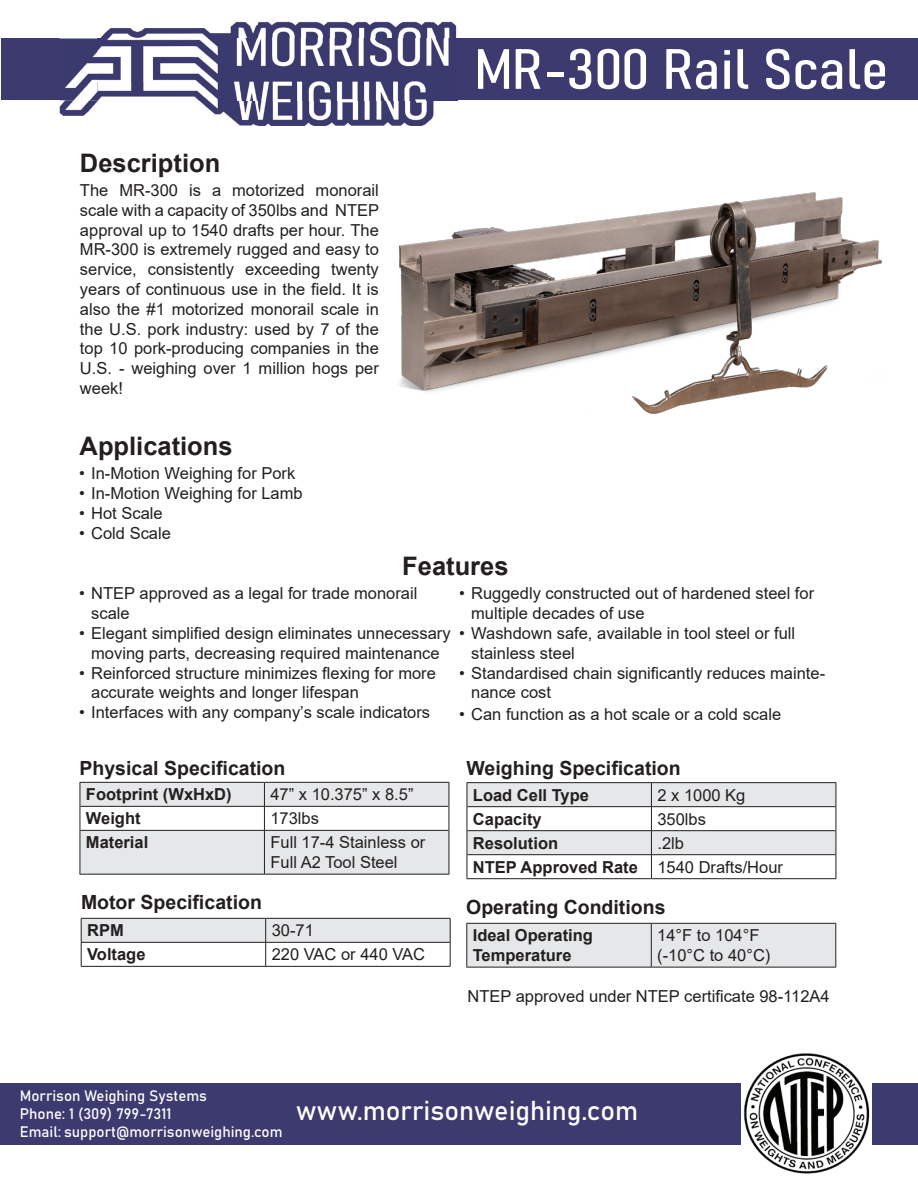
<style>
.page{position:relative;width:918px;height:1188px;background:#fff}
.page>*{position:absolute;margin:0;border:0;box-sizing:border-box;transform-origin:0 0}
.t1{font:27px "Bahnschrift";color:#fff}
.t2{font:700 25.5px "Arial";color:#231f20}
.t3{font:700 19.5px "Arial";color:#231f20}
.t4{font:16.5px/19.8px "Arial";color:#231f20}
.t5{font:700 16.5px "Arial";color:#231f20}
.t6{font:15px "Bahnschrift";color:#fff}
</style>
<div class="page">
<img style="left:398px;top:192px;width:484px;height:222px">
<div style="left:1px;top:39px;width:96px;height:61px;background:#3c3a6e"></div>
<div style="left:224px;top:39px;width:694px;height:61px;background:#3c3a6e"></div>
<img style="left:60px;top:21px;width:199px;height:105px">
<img style="left:259px;top:21px;width:199px;height:18px">
<img style="left:259px;top:100px;width:199px;height:26px">
<img style="left:97px;top:39px;width:95px;height:43px">
<img style="left:60px;top:39px;width:37px;height:61px">
<img style="left:224px;top:39px;width:225px;height:61px">
<svg style="left:80px;top:782px;width:370px;height:92px"></svg>
<hr style="left:80px;top:830px;width:184px;height:1px;background:#231f20">
<hr style="left:264px;top:830px;width:185px;height:1px;background:#231f20">
<hr style="left:264px;top:831px;width:1px;height:43px;background:#231f20">
<hr style="left:80px;top:874px;width:184px;height:1px;background:#231f20">
<hr style="left:264px;top:874px;width:185px;height:1px;background:#231f20">
<div style="left:467px;top:924px;width:368px;height:43px;background:#e6e7e9"></div>
<hr style="left:466px;top:923px;width:185px;height:1px;background:#231f20">
<hr style="left:466px;top:924px;width:1px;height:43px;background:#231f20">
<hr style="left:651px;top:923px;width:185px;height:1px;background:#231f20">
<hr style="left:835px;top:924px;width:1px;height:43px;background:#231f20">
<hr style="left:466px;top:967px;width:185px;height:1px;background:#231f20">
<hr style="left:651px;top:967px;width:185px;height:1px;background:#231f20">
<hr style="left:651px;top:924px;width:1px;height:43px;background:#231f20">
<hr style="left:81px;top:966px;width:185px;height:1px;background:#231f20">
<hr style="left:266px;top:966px;width:184px;height:1px;background:#231f20">
<svg style="left:81px;top:918px;width:370px;height:48px"></svg>
<hr style="left:467px;top:782px;width:184px;height:1px;background:#231f20">
<hr style="left:651px;top:782px;width:185px;height:1px;background:#231f20">
<svg style="left:467px;top:783px;width:370px;height:95px"></svg>
<hr style="left:467px;top:878px;width:184px;height:1px;background:#231f20">
<hr style="left:651px;top:878px;width:185px;height:1px;background:#231f20">
<div style="left:0;top:1083px;width:918px;height:62px;background:#3c3a6e"></div>
<img style="left:742px;top:1053px;width:129px;height:121px">
<svg style="left:478px;top:49px;width:31px;height:40px"></svg>
<svg style="left:516px;top:49px;width:25px;height:40px"></svg>
<div style="left:547px;top:72px;width:17px;height:5px;background:#fff"></div>
<svg style="left:569px;top:49px;width:22px;height:40px"></svg>
<svg style="left:598px;top:49px;width:48px;height:40px"></svg>
<svg style="left:666px;top:49px;width:51px;height:40px"></svg>
<svg style="left:724px;top:50px;width:6px;height:39px"></svg>
<svg style="left:738px;top:49px;width:10px;height:40px"></svg>
<svg style="left:766px;top:49px;width:24px;height:40px"></svg>
<svg style="left:796px;top:60px;width:46px;height:29px"></svg>
<svg style="left:849px;top:49px;width:36px;height:40px"></svg>
<p class="t2" style="left:80px;top:145px;width:142px">Description</p>
<p class="t4" style="left:80px;top:180px;width:301px;text-align:justify">The MR-300 is a motorized monorail scale with a capacity of 350lbs and NTEP approval up to 1540 drafts per hour. The MR-300 is extremely rugged and easy to service, consistently exceeding twenty years of continuous use in the field. It is also the #1 motorized monorail scale in the U.S. pork industry: used by 7 of the top 10 pork-producing companies in the U.S. - weighing over 1 million hogs per week!</p>
<p class="t2" style="left:80px;top:428px;width:155px">Applications</p>
<p class="t4" style="left:79px;top:463px;width:218px">• In-Motion Weighing for Pork</p>
<p class="t4" style="left:79px;top:483px;width:225px">• In-Motion Weighing for Lamb</p>
<p class="t4" style="left:79px;top:503px;width:85px">• Hot Scale</p>
<p class="t4" style="left:79px;top:523px;width:93px">• Cold Scale</p>
<p class="t2" style="left:402px;top:548px;width:108px">Features</p>
<p class="t4" style="left:91px;top:584px;width:328px;text-indent:-12px">• NTEP approved as a legal for trade monorail scale</p>
<p class="t4" style="left:79px;top:623px;width:373px;text-align:center">• Elegant simplified design eliminates unnecessary moving parts, decreasing required maintenance</p>
<p class="t4" style="left:91px;top:663px;width:346px;text-indent:-12px">• Reinforced structure minimizes flexing for more accurate weights and longer lifespan</p>
<p class="t4" style="left:79px;top:702px;width:353px">• Interfaces with any company’s scale indicators</p>
<p class="t4" style="left:471px;top:584px;width:345px;text-indent:-12px">• Ruggedly constructed out of hardened steel for multiple decades of use</p>
<p class="t4" style="left:471px;top:623px;width:326px;text-indent:-12px">• Washdown safe, available in tool steel or full stainless steel</p>
<p class="t4" style="left:471px;top:663px;width:356px;text-indent:-12px">• Standardised chain significantly reduces mainte&shy;nance cost</p>
<p class="t4" style="left:459px;top:704px;width:323px">• Can function as a hot scale or a cold scale</p>
<p class="t3" style="left:80px;top:754px;width:207px">Physical Specification</p>
<p class="t5" style="left:86px;top:783px;width:147px">Footprint (WxHxD)</p>
<p class="t4" style="left:270px;top:785px;width:145px">47” x 10.375” x 8.5”</p>
<p class="t5" style="left:86px;top:807px;width:56px">Weight</p>
<p class="t4" style="left:270px;top:809px;width:50px">173lbs</p>
<p class="t5" style="left:86px;top:831px;width:64px">Material</p>
<p class="t4" style="left:270px;top:833px;width:156px">Full 17-4 Stainless or</p>
<p class="t4" style="left:270px;top:852px;width:129px">Full A2 Tool Steel</p>
<p class="t3" style="left:467px;top:754px;width:216px">Weighing Specification</p>
<p class="t5" style="left:473px;top:783px;width:118px">Load Cell Type</p>
<p class="t4" style="left:657px;top:785px;width:90px">2 x 1000 Kg</p>
<p class="t5" style="left:473px;top:807px;width:70px">Capacity</p>
<p class="t4" style="left:657px;top:809px;width:50px">350lbs</p>
<p class="t5" style="left:473px;top:831px;width:87px">Resolution</p>
<p class="t4" style="left:657px;top:833px;width:28px">.2lb</p>
<p class="t5" style="left:473px;top:855px;width:167px">NTEP Approved Rate</p>
<p class="t4" style="left:657px;top:857px;width:127px">1540 Drafts/Hour</p>
<p class="t3" style="left:81px;top:888px;width:182px">Motor Specification</p>
<p class="t3" style="left:466px;top:893px;width:201px">Operating Conditions</p>
<p class="t5" style="left:87px;top:919px;width:38px">RPM</p>
<p class="t4" style="left:272px;top:921px;width:44px">30-71</p>
<p class="t5" style="left:87px;top:943px;width:60px">Voltage</p>
<p class="t4" style="left:272px;top:945px;width:155px">220 VAC or 440 VAC</p>
<p class="t5" style="left:473px;top:924px;width:122px">Ideal Operating</p>
<p class="t5" style="left:473px;top:944px;width:100px">Temperature</p>
<p class="t4" style="left:657px;top:926px;width:104px">14°F to 104°F</p>
<p class="t4" style="left:657px;top:945px;width:115px">(-10°C to 40°C)</p>
<p class="t4" style="left:467px;top:986px;width:364px">NTEP approved under NTEP certificate 98-112A4</p>
<p class="t6" style="left:20px;top:1086px;width:189px">Morrison Weighing Systems</p>
<p class="t6" style="left:20px;top:1104px;width:153px">Phone: 1 (309) 799-7311</p>
<p class="t6" style="left:20px;top:1122px;width:264px">Email: support@morrisonweighing.com</p>
<p class="t1" style="left:296px;top:1093px;width:344px">www.morrisonweighing.com</p>
</div>
